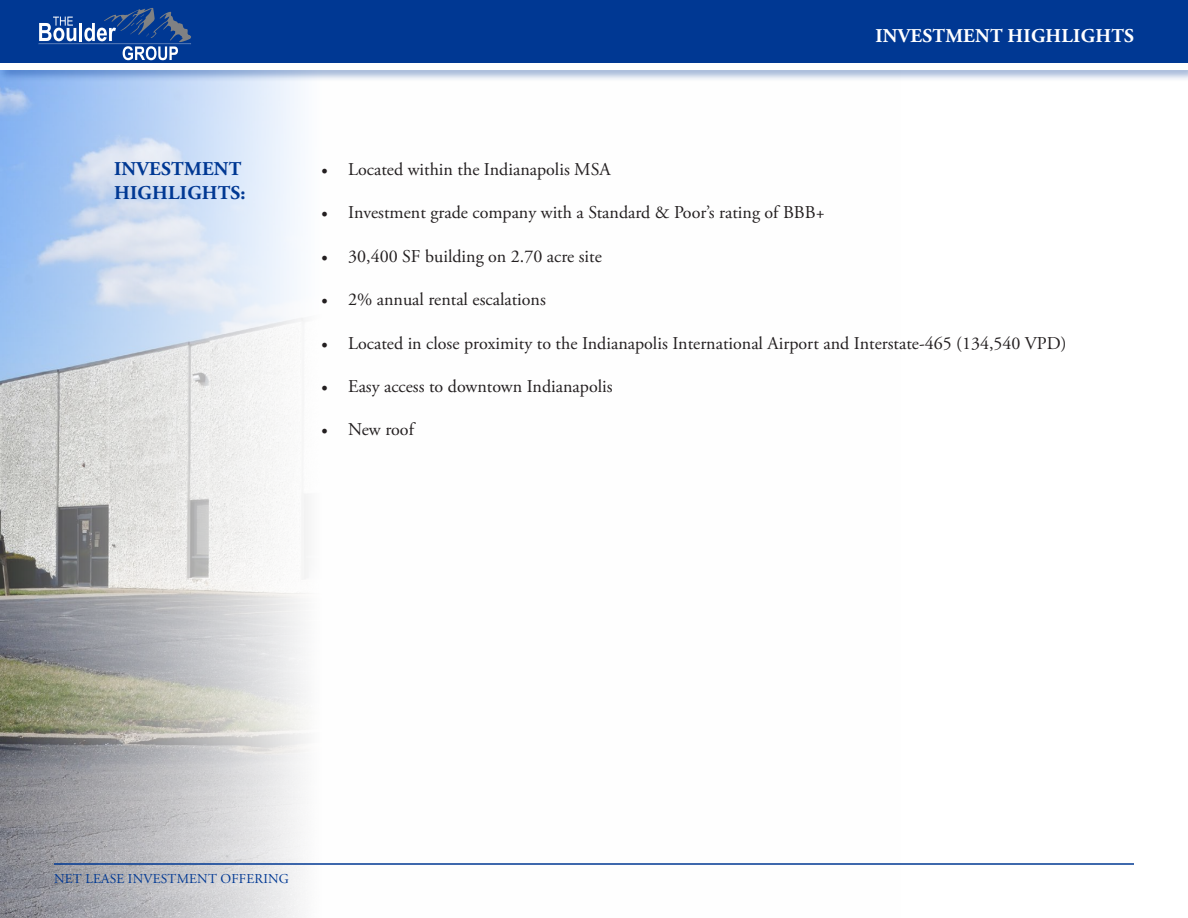
<style>
.page{position:relative;width:1188px;height:918px;background:#fff}
.page>*{position:absolute;margin:0;border:0;box-sizing:border-box;transform-origin:0 0}
.t1{font:700 19.5px/23.4px "Adobe Garamond Pro";letter-spacing:.015em;color:#003893}
.t2{font:700 19.5px "Adobe Garamond Pro";letter-spacing:.015em;color:#fff}
.t3{font:18px "Adobe Garamond Pro";color:#231f20}
.t4{font:13.5px "Adobe Garamond Pro";letter-spacing:.015em;color:#003893}
.s1{font-family:"Minion Pro"}
</style>
<div class="page">
<img style="left:0;top:82px;width:308px;height:836px">
<div style="left:0;top:0;width:1188px;height:63px;background:#003893"></div>
<hr style="left:54px;top:863px;width:1080px;height:2px;background:#003893">
<div style="left:0;top:59px;width:1188px;height:23px;background:#003893;opacity:.5"></div>
<div style="left:0;top:63px;width:1188px;height:6px;background:#fff"></div>
<svg style="left:38px;top:8px;width:153px;height:52px"></svg>
<p class="t1" style="left:114px;top:158px;width:133px">INVESTMENT<br>HIGHLIGHTS:</p>
<p class="t2" style="left:875px;top:24px;width:260px">INVESTMENT HIGHLIGHTS</p>
<p class="t3" style="left:321px;top:158px;width:291px"><span class="s1">•</span> Located within the Indianapolis MSA</p>
<p class="t3" style="left:321px;top:202px;width:505px"><span class="s1">•</span> Investment grade company with a Standard &amp; Poor’s rating of BBB+</p>
<p class="t3" style="left:321px;top:245px;width:282px"><span class="s1">•</span> 30,400 SF building on 2.70 acre site</p>
<p class="t3" style="left:321px;top:289px;width:226px"><span class="s1">•</span> 2% annual rental escalations</p>
<p class="t3" style="left:321px;top:332px;width:747px"><span class="s1">•</span> Located in close proximity to the Indianapolis International Airport and Interstate-465 (134,540 VPD)</p>
<p class="t3" style="left:321px;top:376px;width:293px"><span class="s1">•</span> Easy access to downtown Indianapolis</p>
<p class="t3" style="left:321px;top:419px;width:94px"><span class="s1">•</span> New roof</p>
<p class="t4" style="left:54px;top:870px;width:236px">NET LEASE INVESTMENT OFFERING</p>
</div>
